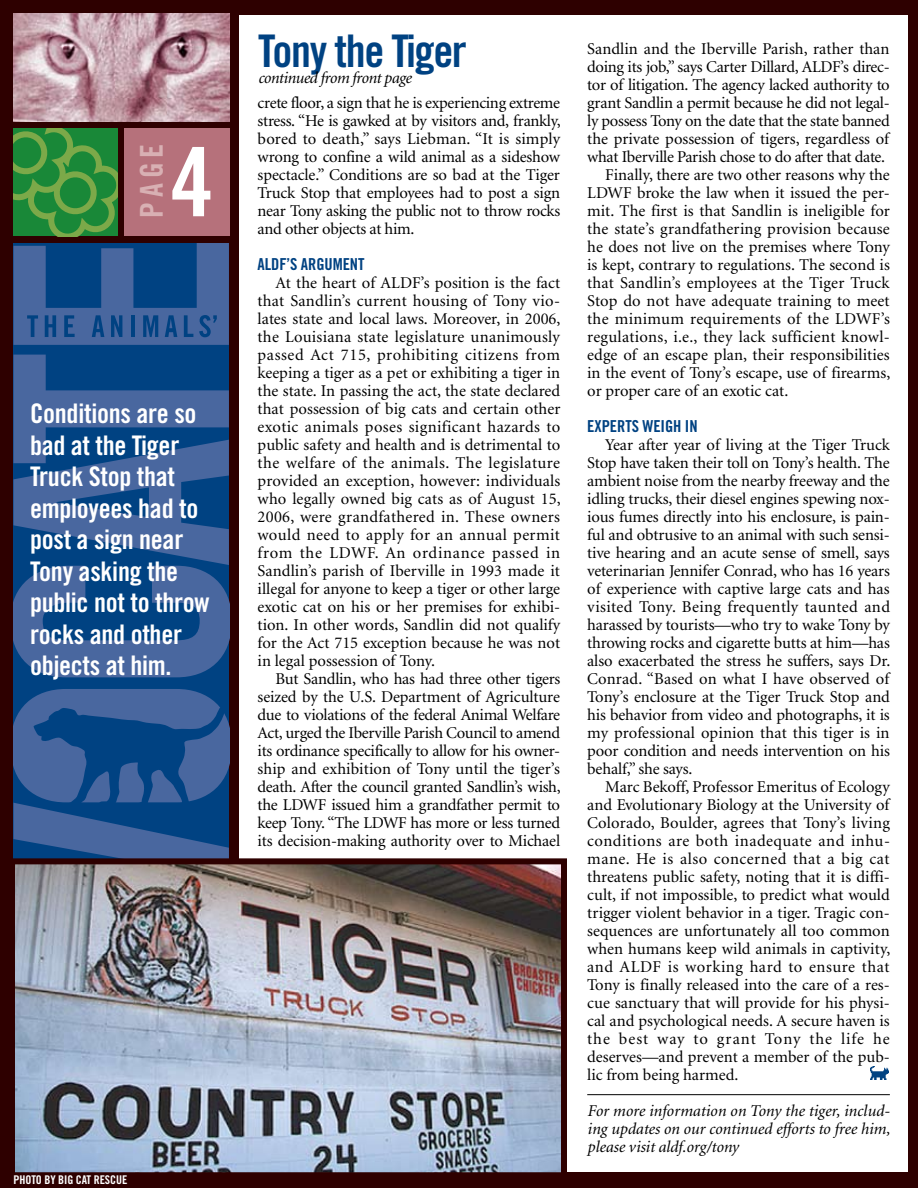
<style>
.page{position:relative;width:918px;height:1188px;background:#2e0000}
.page>*{position:absolute;margin:0;border:0;box-sizing:border-box;transform-origin:0 0}
.t1{font:96px "Trade Gothic LT Std Bd Cn 20";color:#fff}
.t2{font:45px "Trade Gothic LT Std Bd Cn 20";letter-spacing:-.03em;color:#004282}
.t3{font:31.5px "Trade Gothic LT Std Bd Cn 20";color:#d8b0b3}
.t4{font:27px/31.5px "Trade Gothic LT Std Bd Cn 20";letter-spacing:-.01em;color:#fff}
.t5{font:16.5px/18px "Minion";color:#000;text-align:justify}
.t6{font:16.5px "Minion";letter-spacing:-.02em;color:#000}
.t7{font:italic 16.5px/18px "Minion";letter-spacing:-.005em;color:#000;text-align:justify}
.t8{font:16.5px "Trade Gothic LT Std Bd Cn 20";letter-spacing:-.005em;color:#004282}
.t9{font:italic 16.5px "Minion";letter-spacing:-.03em;color:#000}
.t10{font:12px "Trade Gothic LT Std Bd Cn 20";letter-spacing:-.005em;color:#fff}
</style>
<div class="page">
<div style="left:124px;top:128px;width:106px;height:108px;background:#b6717b"></div>
<svg style="left:14px;top:128px;width:104px;height:108px"></svg>
<div style="left:14px;top:243px;width:216px;height:931px;background:#004282"></div>
<svg style="left:14px;top:355px;width:216px;height:322px"></svg>
<svg style="left:14px;top:689px;width:216px;height:169px"></svg>
<svg style="left:14px;top:243px;width:215px;height:102px"></svg>
<img style="left:14px;top:14px;width:216px;height:108px">
<div style="left:240px;top:15px;width:668px;height:1156px;background:#fff"></div>
<hr style="left:587px;top:1094px;width:303px;height:1px;background:#000">
<img style="left:871px;top:1067px;width:17px;height:13px">
<img style="left:16px;top:865px;width:544px;height:306px">
<div style="left:9px;top:858px;width:558px;height:320px;border:6px solid #2e0000"></div>
<h3 class="t3" style="left:133px;top:218px;width:72px;rotate:-90deg">PAGE</h3>
<h1 class="t1" style="left:171px;top:124px;width:44px">4</h1>
<h3 class="t4" style="left:30px;top:397px;width:181px">Conditions are so bad at the Tiger<br>Truck Stop that employees had to post a sign near<br>Tony asking the public not to throw rocks and other objects at him.</h3>
<p class="t10" style="left:14px;top:1172px;width:115px">photo by big cat rescue</p>
<h2 class="t2" style="left:258px;top:23px;width:210px">Tony the Tiger</h2>
<p class="t9" style="left:258px;top:70px;width:155px">continued from front page</p>
<p class="t5" style="left:258px;top:94px;width:305px">crete floor, a sign that he is experiencing extreme stress. “He is gawked at by visitors and, frankly, bored to death,” says Liebman. “It is simply wrong to confine a wild animal as a sideshow spectacle.” Conditions are so bad at the Tiger Truck Stop that employees had to post a sign near Tony asking the public not to throw rocks and other objects at him.</p>
<p class="t8" style="left:258px;top:254px;width:107px">ALDF’s Arg ument</p>
<p class="t5" style="left:258px;top:274px;width:305px;text-indent:18px">At the heart of ALDF’s position is the fact that Sandlin’s current housing of Tony vio&shy;lates state and local laws. Moreover, in 2006, the Louisiana state legislature unanimously passed Act 715, prohibiting citizens from keeping a tiger as a pet or exhibiting a tiger in the state. In passing the act, the state declared that possession of big cats and certain other exotic animals poses significant hazards to public safety and health and is detrimental to the welfare of the animals. The legislature provided an exception, however: individuals who legally owned big cats as of August 15, 2006, were grandfathered in. These owners would need to apply for an annual permit from the LDWF. An ordinance passed in Sandlin’s parish of Iberville in 1993 made it illegal for anyone to keep a tiger or other large exotic cat on his or her premises for exhibi&shy;tion. In other words, Sandlin did not qualify for the Act 715 exception because he was not in legal possession of Tony.</p>
<p class="t5" style="left:258px;top:670px;width:305px;text-indent:18px">But Sandlin, who has had three other tigers seized by the U.S. Department of Agriculture due to violations of the federal Animal Welfare Act, urged the Iberville Parish Council to amend its ordinance specifically to allow for his owner&shy;ship and exhibition of Tony until the tiger’s death. After the council granted Sandlin’s wish, the LDWF issued him a grandfather permit to keep Tony. “The LDWF has more or less turned its decision-making authority over to Michael</p>
<p class="t5" style="left:587px;top:40px;width:304px">Sandlin and the Iberville Parish, rather than</p>
<p class="t6" style="left:587px;top:59px;width:304px">doing its job,” says Carter Dillard, ALDF’s direc-</p>
<p class="t6" style="left:587px;top:77px;width:304px">tor of litigation. The agency lacked authority to</p>
<p class="t6" style="left:587px;top:95px;width:304px">grant Sandlin a permit because he did not legal-</p>
<p class="t6" style="left:587px;top:113px;width:304px">ly possess Tony on the date that the state banned</p>
<p class="t5" style="left:587px;top:130px;width:303px">the private possession of tigers, regardless of</p>
<p class="t6" style="left:587px;top:149px;width:299px">what Iberville Parish chose to do after that date.</p>
<p class="t5" style="left:605px;top:166px;width:286px">Finally, there are two other reasons why the</p>
<p class="t5" style="left:587px;top:184px;width:304px">LDWF broke the law when it issued the per-</p>
<p class="t5" style="left:587px;top:202px;width:304px">mit. The first is that Sandlin is ineligible for</p>
<p class="t5" style="left:587px;top:220px;width:304px">the state’s grandfathering provision because</p>
<p class="t5" style="left:587px;top:238px;width:304px">he does not live on the premises where Tony</p>
<p class="t5" style="left:587px;top:256px;width:304px">is kept, contrary to regulations. The second is</p>
<p class="t5" style="left:587px;top:274px;width:304px">that Sandlin’s employees at the Tiger Truck</p>
<p class="t5" style="left:587px;top:292px;width:304px">Stop do not have adequate training to meet</p>
<p class="t5" style="left:587px;top:310px;width:304px">the minimum requirements of the LDWF’s</p>
<p class="t5" style="left:587px;top:328px;width:304px">regulations, i.e., they lack sufficient knowl-</p>
<p class="t5" style="left:587px;top:346px;width:304px">edge of an escape plan, their responsibilities</p>
<p class="t5" style="left:587px;top:364px;width:305px">in the event of Tony’s escape, use of firearms,</p>
<p class="t5" style="left:587px;top:382px;width:203px">or proper care of an exotic cat.</p>
<p class="t8" style="left:587px;top:416px;width:112px">Experts Weigh In</p>
<p class="t5" style="left:587px;top:436px;width:305px;text-indent:18px">Year after year of living at the Tiger Truck Stop have taken their toll on Tony’s health. The ambient noise from the nearby freeway and the idling trucks, their diesel engines spewing nox&shy;ious fumes directly into his enclosure, is pain&shy;ful and obtrusive to an animal with such sensi&shy;tive hearing and an acute sense of smell, says veterinarian Jennifer Conrad, who has 16 years of experience with captive large cats and has visited Tony. Being frequently taunted and harassed by tourists—who try to wake Tony by throwing rocks and cigarette butts at him—has also exacerbated the stress he suffers, says Dr.<br>Conrad. “Based on what I have observed of Tony’s enclosure at the Tiger Truck Stop and his behavior from video and photographs, it is my professional opinion that this tiger is in poor condition and needs intervention on his behalf,” she says.</p>
<p class="t5" style="left:587px;top:778px;width:305px;text-indent:18px">Marc Bekoff, Professor Emeritus of Ecology and Evolutionary Biology at the University of Colorado, Boulder, agrees that Tony’s living conditions are both inadequate and inhu&shy;mane. He is also concerned that a big cat threatens public safety, noting that it is diffi&shy;cult, if not impossible, to predict what would trigger violent behavior in a tiger. Tragic con&shy;sequences are unfortunately all too common when humans keep wild animals in captivity, and ALDF is working hard to ensure that Tony is finally released into the care of a res&shy;cue sanctuary that will provide for his physi&shy;cal and psychological needs. A secure haven is the best way to grant Tony the life he deserves—and prevent a member of the pub&shy;lic from being harmed.</p>
<p class="t7" style="left:587px;top:1102px;width:304px">For more information on Tony the tiger, includ&shy;ing updates on our continued efforts to free him, please visit aldf.org/tony</p>
</div>
